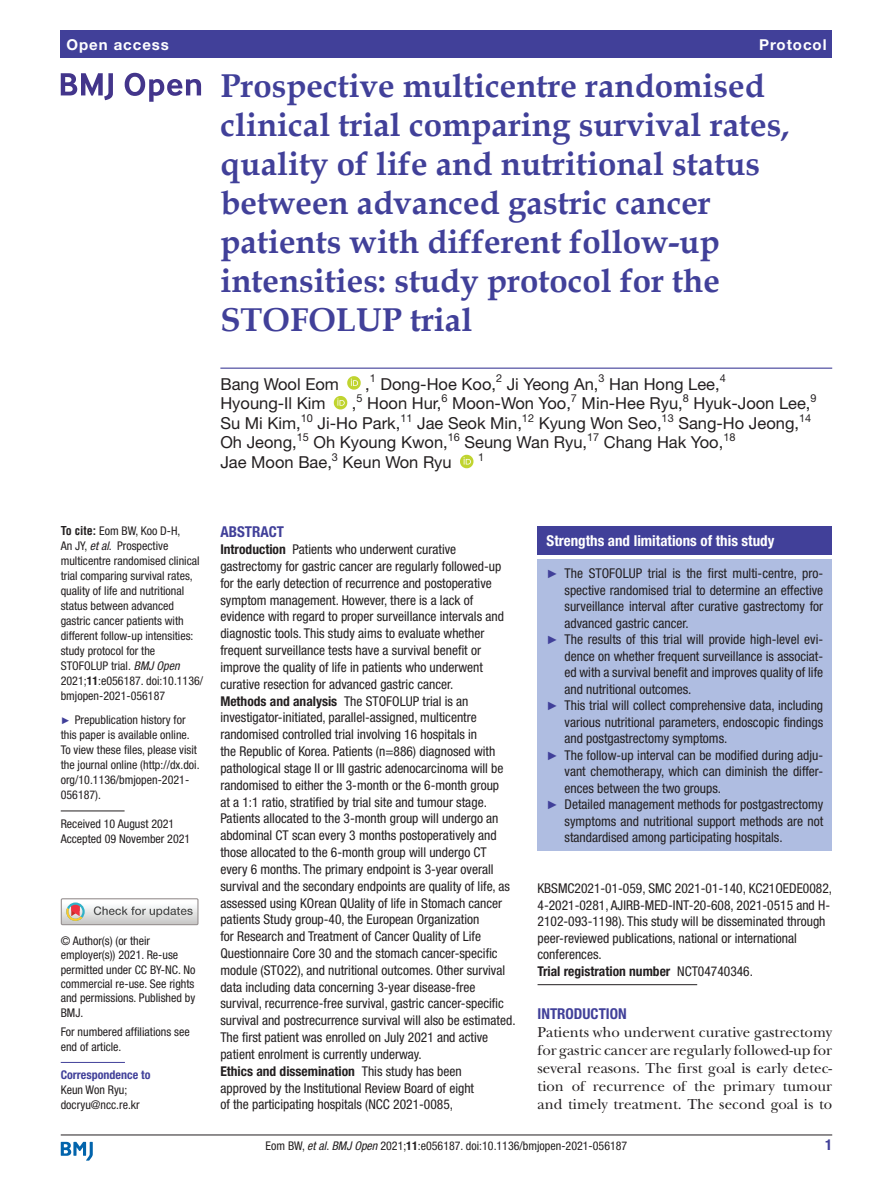
<style>
.page{position:relative;width:893px;height:1191px;background:#fff}
.page>*{position:absolute;margin:0;border:0;box-sizing:border-box;transform-origin:0 0}
.t1{font:700 33px/39px "Book Antiqua";color:#414099}
.t2{font:16.5px/19.8px "Helvetica Neue LT Std";color:#231f20}
.t3{font:15px/18px "New Baskerville";color:#231f20;text-align:justify}
.t4{font:700 condensed 15px "Helvetica Neue LT Std";color:#fff}
.t5{font:700 condensed 15px "Helvetica Neue LT Std";color:#414099}
.t6{font:700 15px "Helvetica Neue LT Std";letter-spacing:.065em;color:#fff}
.t7{font:condensed 13.5px/16.8px "Helvetica Neue LT Std";color:#231f20}
.t8{font:condensed 12px/15px "Helvetica Neue LT Std";color:#231f20}
.t9{font:700 condensed 12px "Helvetica Neue LT Std";color:#414099}
.t10{font:10.95px "Helvetica Neue LT Std";color:#231f20}
.s1{font-family:"Helvetica LT Std";font-weight:700}
.s2{font-style:italic}
.s3{font-weight:700}
.s4{font-family:"Arial";font-stretch:normal;font-size:9.75px;color:#414099}
.s5{font-family:"Arial";font-stretch:normal;font-size:12px;color:#414099}
</style>
<div class="page">
<hr style="left:61px;top:1134px;width:771px;height:1px;background:#231f20">
<svg style="left:61px;top:1141px;width:32px;height:19px"></svg>
<div style="left:61px;top:31px;width:771px;height:27px;background:#414099"></div>
<hr style="left:220px;top:367px;width:612px;height:2px;background:#414099">
<svg style="left:347px;top:376px;width:14px;height:14px"></svg>
<svg style="left:334px;top:396px;width:13px;height:13px"></svg>
<svg style="left:460px;top:455px;width:13px;height:13px"></svg>
<hr style="left:61px;top:810px;width:64px;height:1px;background:#231f20">
<hr style="left:61px;top:1062px;width:64px;height:1px;background:#414099">
<svg style="left:61px;top:73px;width:52px;height:27px"></svg>
<svg style="left:125px;top:73px;width:76px;height:29px"></svg>
<div style="left:61px;top:898px;width:138px;height:27px;border:1px solid #969090"></div>
<svg style="left:61px;top:898px;width:137px;height:26px"></svg>
<hr style="left:538px;top:984px;width:159px;height:1px;background:#231f20">
<div style="left:538px;top:526px;width:294px;height:29px;background:#414099"></div>
<div style="left:538px;top:559px;width:294px;height:292px;background:#afbde1"></div>
<p class="t6" style="left:66px;top:35px;width:104px">Open access</p>
<p class="t6" style="left:759px;top:35px;width:69px">Protocol</p>
<p class="t1" style="left:220px;top:66px;width:571px">Prospective multicentre randomised clinical trial comparing survival rates, quality of life and nutritional status between advanced gastric cancer patients with different follow-up intensities: study protocol for the STOFOLUP trial</p>
<p class="t10" style="left:370px;top:372px;width:8px">1</p>
<p class="t2" style="left:381px;top:374px;width:117px">Dong-Hoe Koo,</p>
<p class="t10" style="left:496px;top:372px;width:8px">2</p>
<p class="t2" style="left:507px;top:374px;width:93px">Ji Yeong An,</p>
<p class="t10" style="left:598px;top:372px;width:8px">3</p>
<p class="t2" style="left:609px;top:374px;width:112px">Han Hong Lee,</p>
<p class="t10" style="left:720px;top:372px;width:8px">4</p>
<p class="t2" style="left:220px;top:374px;width:120px">Bang Wool Eom</p>
<p class="t2" style="left:365px;top:374px;width:6px">,</p>
<p class="t10" style="left:356px;top:391px;width:8px">5</p>
<p class="t2" style="left:367px;top:393px;width:76px">Hoon Hur,</p>
<p class="t10" style="left:441px;top:391px;width:8px">6</p>
<p class="t2" style="left:452px;top:393px;width:120px">Moon-Won Yoo,</p>
<p class="t10" style="left:571px;top:391px;width:8px">7</p>
<p class="t2" style="left:582px;top:393px;width:103px">Min-Hee Ryu,</p>
<p class="t10" style="left:683px;top:391px;width:8px">8</p>
<p class="t2" style="left:693px;top:393px;width:119px">Hyuk-Joon Lee,</p>
<p class="t10" style="left:810px;top:391px;width:8px">9</p>
<p class="t2" style="left:220px;top:393px;width:107px">Hyoung-Il Kim</p>
<p class="t2" style="left:352px;top:393px;width:6px">,</p>
<p class="t2" style="left:220px;top:413px;width:82px">Su Mi Kim,</p>
<p class="t10" style="left:301px;top:411px;width:14px">10</p>
<p class="t2" style="left:318px;top:413px;width:84px">Ji-Ho Park,</p>
<p class="t10" style="left:400px;top:411px;width:14px">11</p>
<p class="t2" style="left:417px;top:413px;width:106px">Jae Seok Min,</p>
<p class="t10" style="left:522px;top:411px;width:14px">12</p>
<p class="t2" style="left:539px;top:413px;width:124px">Kyung Won Seo,</p>
<p class="t10" style="left:662px;top:411px;width:14px">13</p>
<p class="t2" style="left:678px;top:413px;width:122px">Sang-Ho Jeong,</p>
<p class="t10" style="left:799px;top:411px;width:14px">14</p>
<p class="t2" style="left:220px;top:432px;width:517px">Oh Jeong,<sup>15</sup> Oh Kyoung Kwon,<sup>16</sup> Seung Wan Ryu,<sup>17</sup> Chang Hak Yoo,<sup>18<br></sup>Jae Moon Bae,</p>
<p class="t10" style="left:332px;top:450px;width:8px">3</p>
<p class="t2" style="left:343px;top:452px;width:111px">Keun Won Ryu</p>
<p class="t10" style="left:478px;top:450px;width:8px">1</p>
<p class="t8" style="left:61px;top:523px;width:144px"><span class="s1">To cite:</span> Eom BW, Koo D-H,<br>An JY, <span class="s2">et al</span>. Prospective multicentre randomised clinical trial comparing survival rates, quality of life and nutritional status between advanced gastric cancer patients with different follow-up intensities: study protocol for the<br>STOFOLUP trial. <span class="s2">BMJ Open<br></span>2021;<span class="s3">11</span>:e056187. doi:10.1136/ bmjopen-2021-056187</p>
<p class="t8" style="left:61px;top:712px;width:140px"><span class="s4">►</span> Prepublication history for this paper is available online.<br>To view these files, please visit the journal online (http://dx.doi. org/10.1136/bmjopen-2021-<br>056187).</p>
<p class="t8" style="left:61px;top:816px;width:131px">Received 10 August 2021<br>Accepted 09 November 2021</p>
<p class="t8" style="left:61px;top:933px;width:136px;line-height:14.4px">© Author(s) (or their employer(s)) 2021. Re-use permitted under CC BY-NC. No commercial re-use. See rights and permissions. Published by<br>BMJ.</p>
<p class="t8" style="left:61px;top:1024px;width:130px">For numbered affiliations see end of article.</p>
<p class="t9" style="left:61px;top:1067px;width:91px">Correspondence to</p>
<p class="t8" style="left:61px;top:1082px;width:81px">Keun Won Ryu; docryu@ncc.re.kr</p>
<p class="t5" style="left:220px;top:523px;width:65px">ABSTRACT</p>
<p class="t7" style="left:220px;top:541px;width:297px"><span class="s3">Introduction</span> Patients who underwent curative gastrectomy for gastric cancer are regularly followed-up for the early detection of recurrence and postoperative symptom management. However, there is a lack of evidence with regard to proper surveillance intervals and diagnostic tools. This study aims to evaluate whether frequent surveillance tests have a survival benefit or improve the quality of life in patients who underwent curative resection for advanced gastric cancer.<br><span class="s3">Methods and analysis</span> The STOFOLUP trial is an investigator-initiated, parallel-assigned, multicentre randomised controlled trial involving 16 hospitals in<br>the Republic of Korea. Patients (n=886) diagnosed with pathological stage II or III gastric adenocarcinoma will be randomised to either the 3-month or the 6-month group<br>at a 1:1 ratio, stratified by trial site and tumour stage.<br>Patients allocated to the 3-month group will undergo an abdominal CT scan every 3 months postoperatively and those allocated to the 6-month group will undergo CT every 6 months. The primary endpoint is 3-year overall survival and the secondary endpoints are quality of life, as assessed using KOrean QUality of life in Stomach cancer patients Study group-40, the European Organization<br>for Research and Treatment of Cancer Quality of Life Questionnaire Core 30 and the stomach cancer-specific module (STO22), and nutritional outcomes. Other survival data including data concerning 3-year disease-free survival, recurrence-free survival, gastric cancer-specific survival and postrecurrence survival will also be estimated.<br>The first patient was enrolled on July 2021 and active patient enrolment is currently underway.<br><span class="s3">Ethics and dissemination</span> This study has been<br>approved by the Institutional Review Board of eight<br>of the participating hospitals (NCC 2021-0085,</p>
<p class="t4" style="left:547px;top:532px;width:229px">Strengths and limitations of this study</p>
<p class="t7" style="left:547px;top:565px;width:278px"><span class="s5">►</span> The STOFOLUP trial is the first multi-centre, pro-</p>
<p class="t7" style="left:565px;top:581px;width:260px">spective randomised trial to determine an effective</p>
<p class="t7" style="left:565px;top:598px;width:260px">surveillance interval after curative gastrectomy for</p>
<p class="t7" style="left:565px;top:614px;width:126px">advanced gastric cancer.</p>
<p class="t7" style="left:547px;top:631px;width:278px"><span class="s5">►</span> The results of this trial will provide high-level evi-</p>
<p class="t7" style="left:565px;top:647px;width:260px">dence on whether frequent surveillance is associat-</p>
<p class="t7" style="left:565px;top:664px;width:260px">ed with a survival benefit and improves quality of life</p>
<p class="t7" style="left:565px;top:680px;width:128px">and nutritional outcomes.</p>
<p class="t7" style="left:547px;top:697px;width:278px"><span class="s5">►</span> This trial will collect comprehensive data, including</p>
<p class="t7" style="left:565px;top:713px;width:260px">various nutritional parameters, endoscopic findings</p>
<p class="t7" style="left:565px;top:730px;width:164px">and postgastrectomy symptoms.</p>
<p class="t7" style="left:547px;top:746px;width:278px"><span class="s5">►</span> The follow-up interval can be modified during adju-</p>
<p class="t7" style="left:565px;top:763px;width:260px">vant chemotherapy, which can diminish the differ-</p>
<p class="t7" style="left:565px;top:779px;width:158px">ences between the two groups.</p>
<p class="t7" style="left:547px;top:796px;width:278px"><span class="s5">►</span> Detailed management methods for postgastrectomy</p>
<p class="t7" style="left:565px;top:812px;width:260px">symptoms and nutritional support methods are not</p>
<p class="t7" style="left:565px;top:829px;width:220px">standardised among participating hospitals.</p>
<p class="t7" style="left:538px;top:880px;width:296px">KBSMC2021-01-059, SMC 2021-01-140, KC21OEDE0082, 4-2021-0281, AJIRB-MED-INT-20-608, 2021-0515 and H-2102-093-1198). This study will be disseminated through peer-reviewed publications, national or international conferences.<br><span class="s3">Trial registration number</span> NCT04740346.</p>
<p class="t5" style="left:538px;top:1005px;width:91px">INTRODUCTION</p>
<p class="t3" style="left:538px;top:1023px;width:296px">Patients who underwent curative gastrectomy for gastric cancer are regularly followed-up for several reasons. The first goal is early detec&shy;tion of recurrence of the primary tumour and timely treatment. The second goal is to</p>
<p class="t8" style="left:266px;top:1137px;width:363px">Eom BW, <span class="s2">et al</span>. <span class="s2">BMJ Open</span> 2021;<span class="s3">11</span>:e056187. doi:10.1136/bmjopen-2021-056187</p>
<p class="t5" style="left:825px;top:1135px;width:9px">1</p>
</div>
